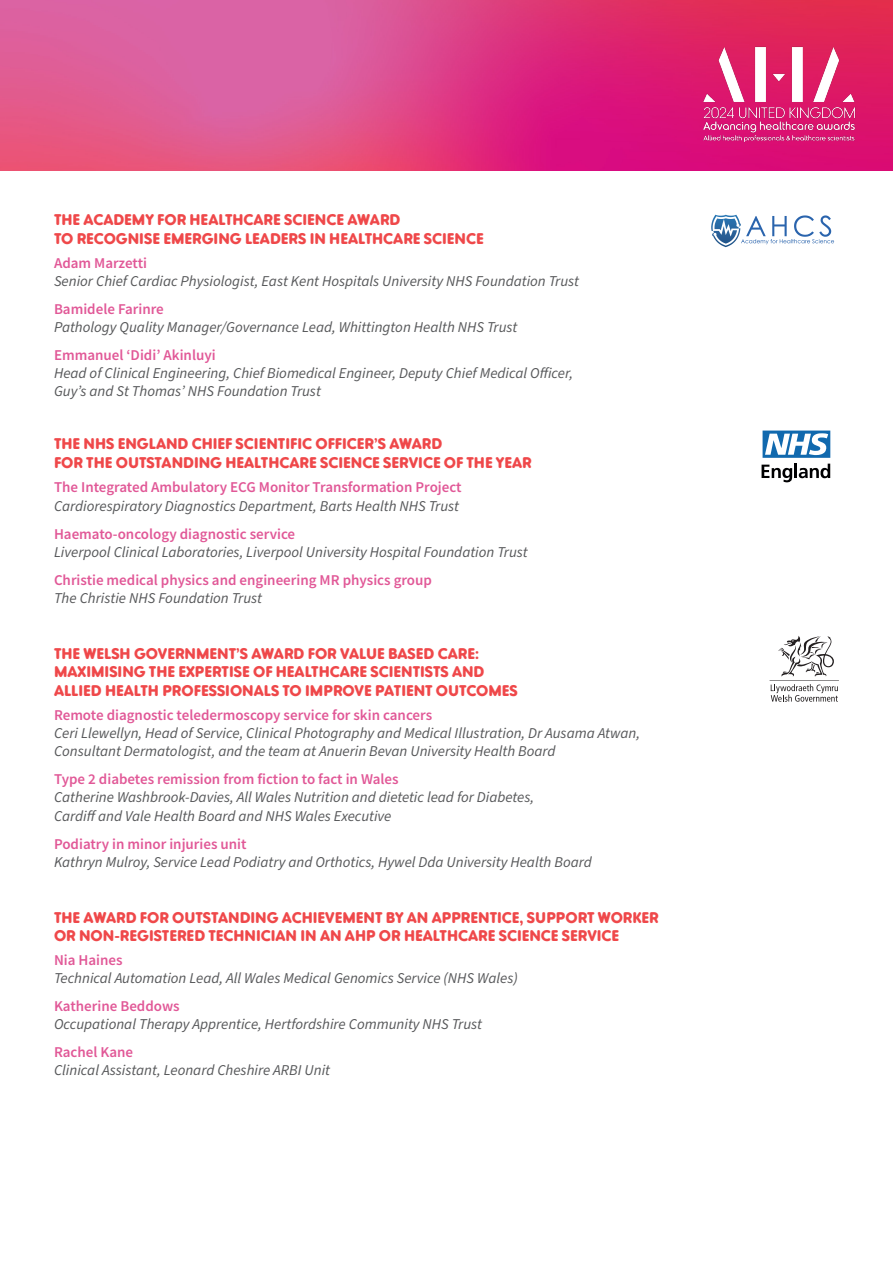
<style>
.page{position:relative;width:893px;height:1263px;background:#fff}
.page>*{position:absolute;margin:0;border:0;box-sizing:border-box;transform-origin:0 0}
.Award_title{font:700 16.5px/18.8px "Betty";color:#ef484a}
.Project_name{font:italic 15px/18px "Source Sans Pro";color:#57585a}
.Project_name-2{font:600 15px/18px "Source Sans Pro";color:#e15897}
.s1{font-weight:600;font-style:normal;color:#e15897}
.s2{font-weight:400;font-style:italic;color:#57585a}
</style>
<div class="page">
<svg style="left:769px;top:636px;width:70px;height:66px"></svg>
<svg style="left:711px;top:215px;width:123px;height:29px"></svg>
<svg style="left:763px;top:431px;width:67px;height:27px"></svg>
<svg style="left:762px;top:465px;width:30px;height:17px"></svg>
<svg style="left:799px;top:464px;width:31px;height:15px"></svg>
<hr style="left:794px;top:464px;width:3px;height:14px;background:#000002">
<img style="left:0;top:0;width:893px;height:170px">
<img style="left:704px;top:47px;width:155px;height:98px">
<p class="Award_title" style="left:54px;top:211px;width:431px">THE ACADEMY FOR HEALTHCARE SCIENCE AWARD<br>TO RECOGNISE EMERGING LEADERS IN HEALTHCARE SCIENCE</p>
<p class="Project_name" style="left:54px;top:254px;width:527px"><span class="s1">Adam Marzetti<br></span>Senior Chief Cardiac Physiologist, East Kent Hospitals University NHS Foundation Trust</p>
<p class="Project_name" style="left:54px;top:300px;width:465px"><span class="s1">Bamidele Farinre<br></span>Pathology Quality Manager/Governance Lead, Whittington Health NHS Trust</p>
<p class="Project_name" style="left:54px;top:346px;width:521px"><span class="s1">Emmanuel ‘Didi’ Akinluyi<br></span>Head of Clinical Engineering, Chief Biomedical Engineer, Deputy Chief Medical Officer,<br>Guy’s and St Thomas’ NHS Foundation Trust</p>
<p class="Award_title" style="left:54px;top:436px;width:479px">THE NHS ENGLAND CHIEF SCIENTIFIC OFFICER’S AWARD<br>FOR THE OUTSTANDING HEALTHCARE SCIENCE SERVICE OF THE YEAR</p>
<p class="Project_name" style="left:54px;top:477px;width:409px;line-height:19.5px"><span class="s1">The Integrated Ambulatory ECG Monitor Transformation Project<br></span>Cardiorespiratory Diagnostics Department, Barts Health NHS Trust</p>
<p class="Project_name" style="left:54px;top:526px;width:475px"><span class="s1">Haemato-oncology diagnostic service<br></span>Liverpool Clinical Laboratories, Liverpool University Hospital Foundation Trust</p>
<p class="Project_name-2" style="left:54px;top:571px;width:379px">Christie medical physics and engineering MR physics group<br><span class="s2">The Christie NHS Foundation Trust</span></p>
<p class="Award_title" style="left:54px;top:645px;width:465px">THE WELSH GOVERNMENT’S AWARD FOR VALUE BASED CARE:<br>MAXIMISING THE EXPERTISE OF HEALTHCARE SCIENTISTS AND<br>ALLIED HEALTH PROFESSIONALS TO IMPROVE PATIENT OUTCOMES</p>
<p class="Project_name" style="left:54px;top:706px;width:588px"><span class="s1">Remote diagnostic teledermoscopy service for skin cancers<br></span>Ceri Llewellyn, Head of Service, Clinical Photography and Medical Illustration, Dr Ausama Atwan,<br>Consultant Dermatologist, and the team at Anuerin Bevan University Health Board</p>
<p class="Project_name" style="left:54px;top:770px;width:481px"><span class="s1">Type 2 diabetes remission from fiction to fact in Wales<br></span>Catherine Washbrook-Davies, All Wales Nutrition and dietetic lead for Diabetes,</p>
<p class="Project_name" style="left:54px;top:808px;width:339px">Cardiff and Vale Health Board and NHS Wales Executive</p>
<p class="Project_name" style="left:54px;top:836px;width:539px"><span class="s1">Podiatry in minor injuries unit<br></span>Kathryn Mulroy, Service Lead Podiatry and Orthotics, Hywel Dda University Health Board</p>
<p class="Award_title" style="left:54px;top:909px;width:606px">THE AWARD FOR OUTSTANDING ACHIEVEMENT BY AN APPRENTICE, SUPPORT WORKER<br>OR NON-REGISTERED TECHNICIAN IN AN AHP OR HEALTHCARE SCIENCE SERVICE</p>
<p class="Project_name" style="left:54px;top:952px;width:465px"><span class="s1">Nia Haines<br></span>Technical Automation Lead, All Wales Medical Genomics Service (NHS Wales)</p>
<p class="Project_name" style="left:54px;top:998px;width:430px"><span class="s1">Katherine Beddows<br></span>Occupational Therapy Apprentice, Hertfordshire Community NHS Trust</p>
<p class="Project_name" style="left:54px;top:1044px;width:278px"><span class="s1">Rachel Kane<br></span>Clinical Assistant, Leonard Cheshire ARBI Unit</p>
</div>
